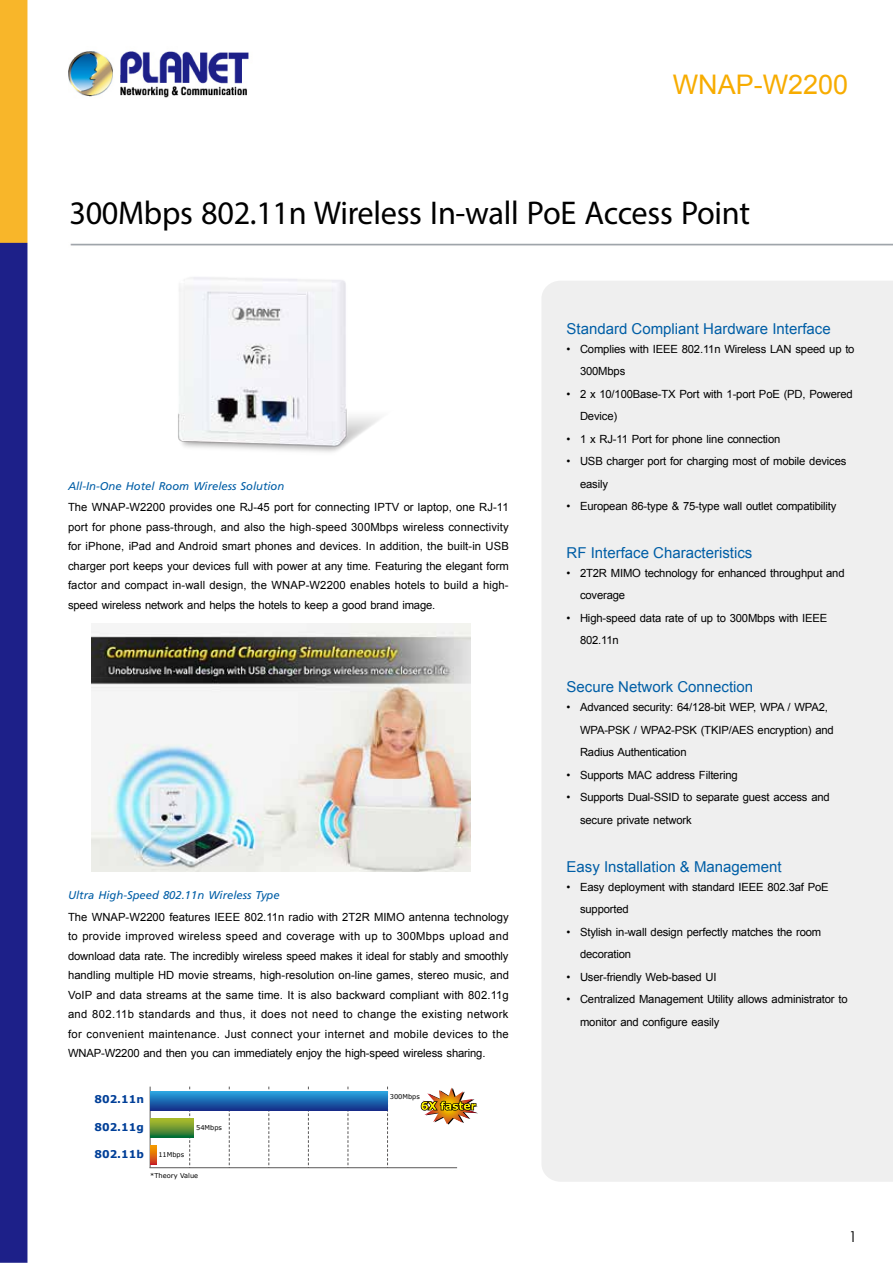
<style>
.page{position:relative;width:893px;height:1263px;background:#fff}
.page>*{position:absolute;margin:0;border:0;box-sizing:border-box;transform-origin:0 0}
.t1{font:33px "Myriad Pro";letter-spacing:-.01em;color:#000}
.t2{font:27px "Arial";color:#f7ac00}
.t3{font:15px "Arial";color:#005ea6}
.t4{font:15px "Century Gothic";color:#000}
.t5{font:11.25px/19.5px "Arial";letter-spacing:-.015em;color:#000}
.t6{font:italic 11.25px "Frutiger";color:#005ea6}
.t7{font:700 10.65px "Verdana";color:#003f98}
.t8{font:6.6px "Verdana";color:#000}
.s1{font-family:"Adobe Ming Std";font-weight:300}
</style>
<div class="page">
<img style="left:0;top:0;width:893px;height:1263px">
<div style="left:541px;top:281px;width:352px;height:901px;background:#efefef"></div>
<hr style="left:150px;top:1086px;width:1px;height:82px;background:#595757">
<svg style="left:189px;top:1086px;width:1px;height:81px"></svg>
<svg style="left:229px;top:1086px;width:1px;height:81px"></svg>
<svg style="left:268px;top:1086px;width:1px;height:81px"></svg>
<svg style="left:308px;top:1086px;width:1px;height:81px"></svg>
<svg style="left:347px;top:1086px;width:1px;height:81px"></svg>
<svg style="left:387px;top:1086px;width:1px;height:81px"></svg>
<hr style="left:150px;top:1167px;width:307px;height:1px;background:#595757">
<svg style="left:150px;top:1091px;width:238px;height:19px;background:#1e6cb4"></svg>
<svg style="left:150px;top:1118px;width:43px;height:19px"></svg>
<svg style="left:150px;top:1145px;width:6px;height:19px"></svg>
<svg style="left:420px;top:1087px;width:58px;height:37px"></svg>
<img style="left:159px;top:257px;width:282px;height:209px">
<img style="left:91px;top:623px;width:380px;height:248px">
<h2 class="t2" style="left:673px;top:67px;width:177px">WNAP-W2200</h2>
<h1 class="t1" style="left:69px;top:193px;width:682px">300Mbps 802.11n Wireless In-wall PoE Access Point</h1>
<p class="t6" style="left:68px;top:480px;width:218px">All-In-One Hotel Room Wireless Solution</p>
<p class="t5" style="left:68px;top:498px;width:442px;text-align:justify">The WNAP-W2200 provides one RJ-45 port for connecting IPTV or laptop, one RJ-11 port for phone pass-through, and also the high<span class="s1">-</span>speed 300Mbps wireless connectivity for iPhone, iPad and Android smart phones and devices. In addition, the built-in USB charger port keeps your devices full with power at any time. Featuring the elegant form factor and compact in-wall design, the WNAP-W2200 enables hotels to build a high&shy;speed wireless network and helps the hotels to keep a good brand image.</p>
<p class="t6" style="left:68px;top:889px;width:213px">Ultra High-Speed 802.11n Wireless Type</p>
<p class="t5" style="left:68px;top:907px;width:442px;text-align:justify">The WNAP-W2200 features IEEE 802.11n radio with 2T2R MIMO antenna technology to provide improved wireless speed and coverage with up to 300Mbps upload and download data rate. The incredibly wireless speed makes it ideal for stably and smoothly handling multiple HD movie streams, high-resolution on-line games, stereo music, and VoIP and data streams at the same time. It is also backward compliant with 802.11g and 802.11b standards and thus, it does not need to change the existing network for convenient maintenance. Just connect your internet and mobile devices to the WNAP-W2200 and then you can immediately enjoy the high-speed wireless sharing.</p>
<p class="t7" style="left:94px;top:1092px;width:51px">802.11n</p>
<p class="t7" style="left:94px;top:1120px;width:51px">802.11g</p>
<p class="t7" style="left:94px;top:1148px;width:51px">802.11b</p>
<p class="t8" style="left:390px;top:1092px;width:32px">300Mbps</p>
<p class="t8" style="left:196px;top:1124px;width:27px">54Mbps</p>
<p class="t8" style="left:158px;top:1151px;width:27px">11Mbps</p>
<p class="t8" style="left:150px;top:1172px;width:49px">*Theory Value</p>
<h3 class="t3" style="left:566px;top:319px;width:266px">Standard Compliant Hardware Interface</h3>
<p class="t5" style="left:580px;top:338px;width:276px;line-height:22.5px;text-indent:-14px">• Complies with IEEE 802.11n Wireless LAN speed up to<br>300Mbps</p>
<p class="t5" style="left:580px;top:383px;width:274px;line-height:22.5px;text-indent:-14px">• 2 x 10/100Base-TX Port with 1-port PoE (PD, Powered<br>Device)</p>
<p class="t5" style="left:566px;top:429px;width:215px">• 1 x RJ-11 Port for phone line connection</p>
<p class="t5" style="left:580px;top:450px;width:268px;line-height:22.5px;text-indent:-14px">• USB charger port for charging most of mobile devices easily</p>
<p class="t5" style="left:566px;top:497px;width:271px">• European 86-type &amp; 75-type wall outlet compatibility</p>
<h3 class="t3" style="left:566px;top:543px;width:187px">RF Interface Characteristics</h3>
<p class="t5" style="left:580px;top:562px;width:266px;line-height:22.5px;text-indent:-14px">• 2T2R MIMO technology for enhanced throughput and coverage</p>
<p class="t5" style="left:580px;top:607px;width:249px;line-height:22.5px;text-indent:-14px">• High-speed data rate of up to 300Mbps with IEEE<br>802.11n</p>
<h3 class="t3" style="left:566px;top:677px;width:188px">Secure Network Connection</h3>
<p class="t5" style="left:580px;top:696px;width:255px;line-height:22.5px;text-indent:-14px">• Advanced security: 64/128-bit WEP, WPA / WPA2,<br>WPA-PSK / WPA2-PSK (TKIP/AES encryption) and<br>Radius Authentication</p>
<p class="t5" style="left:566px;top:765px;width:173px">• Supports MAC address Filtering</p>
<p class="t5" style="left:580px;top:786px;width:251px;line-height:22.5px;text-indent:-14px">• Supports Dual-SSID to separate guest access and secure private network</p>
<h3 class="t3" style="left:566px;top:857px;width:217px">Easy Installation &amp; Management</h3>
<p class="t5" style="left:580px;top:876px;width:250px;line-height:22.5px;text-indent:-14px">• Easy deployment with standard IEEE 802.3af PoE supported</p>
<p class="t5" style="left:580px;top:921px;width:243px;line-height:22.5px;text-indent:-14px">• Stylish in-wall design perfectly matches the room decoration</p>
<p class="t5" style="left:566px;top:967px;width:152px">• User-friendly Web-based UI</p>
<p class="t5" style="left:580px;top:988px;width:269px;line-height:22.5px;text-indent:-14px">• Centralized Management Utility allows administrator to monitor and configure easily</p>
<h3 class="t4" style="left:849px;top:1227px;width:10px">1</h3>
</div>
